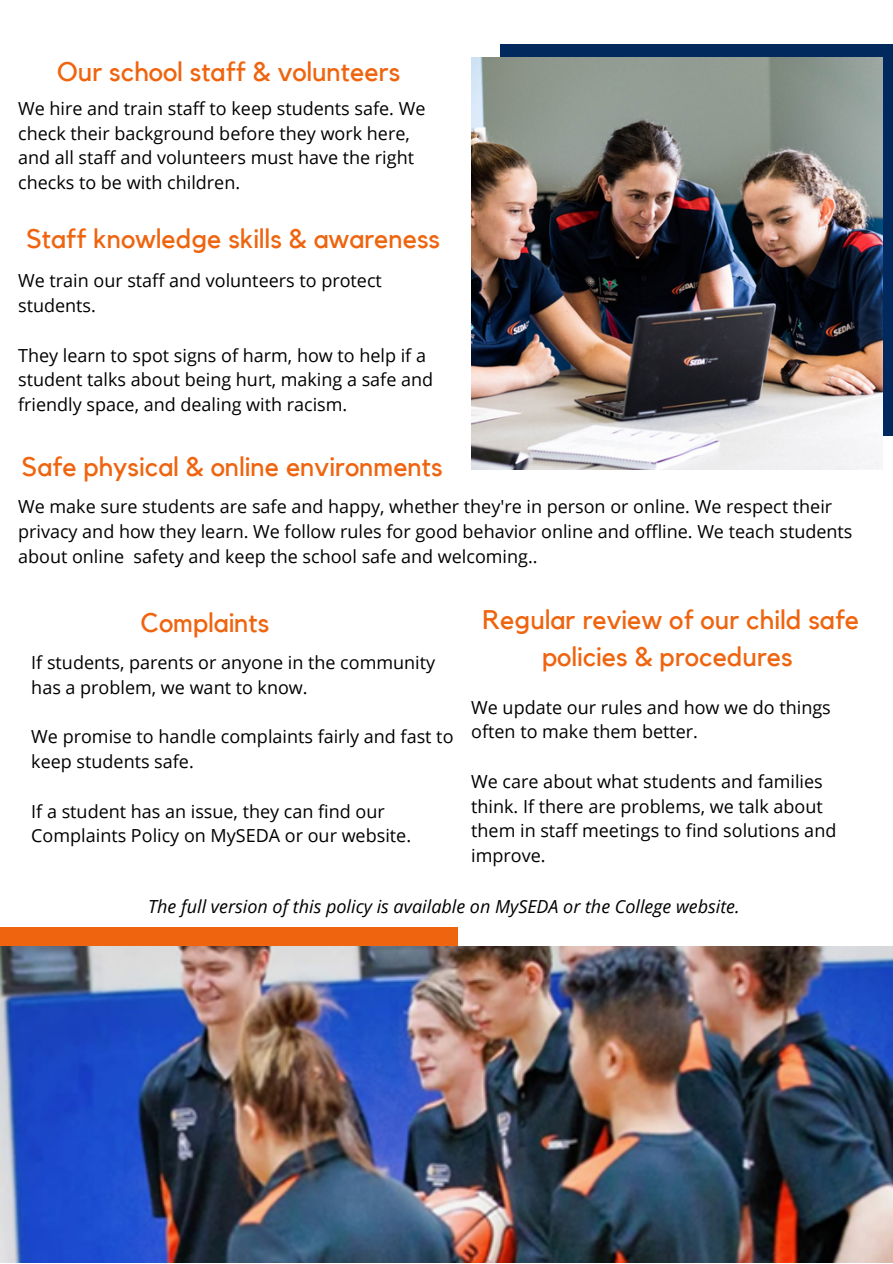
<style>
.page{position:relative;width:893px;height:1264px;background:#fff}
.page>*{position:absolute;margin:0;border:0;box-sizing:border-box;transform-origin:0 0}
.t1{font:26.85px/37px "Kollektif";color:#ef640e;text-align:center}
.t2{font:18px/24.8px "Open Sans";color:#000}
.t3{font:italic 18px "Open Sans";color:#000}
</style>
<div class="page">
<div style="left:500px;top:44px;width:392px;height:391px;background:#02295d"></div>
<div style="left:0;top:927px;width:457px;height:183px;background:#ef640e"></div>
<img style="left:0;top:946px;width:892px;height:316px">
<img style="left:471px;top:57px;width:411px;height:412px">
<p class="t1" style="left:57px;top:54px;width:344px">Our school staff &amp; volunteers</p>
<p class="t2" style="left:18px;top:95px;width:409px">We hire and train staff to keep students safe. We check their background before they work here, and all staff and volunteers must have the right checks to be with children.</p>
<p class="t1" style="left:26px;top:221px;width:415px">Staff knowledge skills &amp; awareness</p>
<p class="t2" style="left:18px;top:268px;width:365px">We train our staff and volunteers to protect students.</p>
<p class="t2" style="left:18px;top:342px;width:416px">They learn to spot signs of harm, how to help if a student talks about being hurt, making a safe and friendly space, and dealing with racism.</p>
<p class="t1" style="left:22px;top:449px;width:422px">Safe physical &amp; online environments</p>
<p class="t2" style="left:18px;top:494px;width:835px">We make sure students are safe and happy, whether they're in person or online. We respect their privacy and how they learn. We follow rules for good behavior online and offline. We teach students about online safety and keep the school safe and welcoming..</p>
<p class="t1" style="left:482px;top:602px;width:378px">Regular review of our child safe policies &amp; procedures</p>
<p class="t2" style="left:471px;top:694px;width:361px">We update our rules and how we do things often to make them better.</p>
<p class="t2" style="left:471px;top:768px;width:366px">We care about what students and families think. If there are problems, we talk about them in staff meetings to find solutions and improve.</p>
<p class="t3" style="left:148px;top:894px;width:593px">The full version of this policy is available on MySEDA or the College website.</p>
<p class="t1" style="left:141px;top:605px;width:130px">Complaints</p>
<p class="t2" style="left:31px;top:649px;width:405px">If students, parents or anyone in the community has a problem, we want to know.</p>
<p class="t2" style="left:31px;top:724px;width:423px">We promise to handle complaints fairly and fast to keep students safe.</p>
<p class="t2" style="left:31px;top:798px;width:381px">If a student has an issue, they can find our<br>Complaints Policy on MySEDA or our website.</p>
</div>
